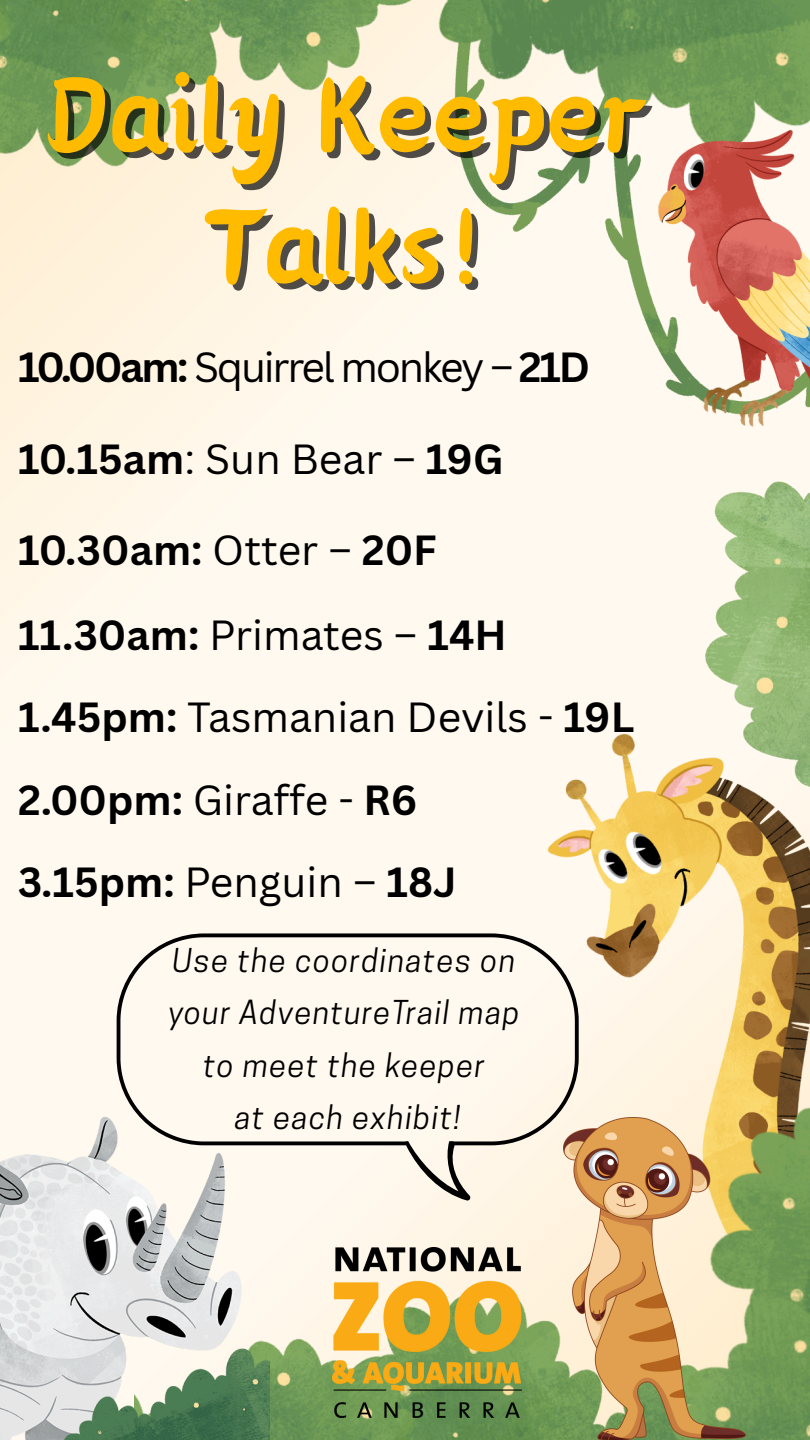
<style>
.page{position:relative;width:810px;height:1440px;background:#fff}
.page>*{position:absolute;margin:0;border:0;box-sizing:border-box;transform-origin:0 0}
.t1{font:133px "Canva Li";color:#fb0}
.t2{font:700 41px "Canva Sans";color:#000}
.t3{font:41px "Canva Sans";letter-spacing:-.055em;color:#000}
.t4{font:41px "Canva Sans";color:#000}
.t5{font:italic 30.9px "Cooper Hewitt";letter-spacing:.05em;color:#000}
.s1{font-weight:700}
.s2{font-weight:400}
</style>
<div class="page">
<img style="left:270px;top:1247px;width:219px;height:193px">
<img style="left:0;top:0;width:810px;height:1247px">
<img style="left:333px;top:1248px;width:156px;height:169px">
<img style="left:0;top:1055px;width:270px;height:385px">
<img style="left:489px;top:465px;width:321px;height:975px">
<img style="left:564px;top:1118px;width:181px;height:322px">
<svg style="left:117px;top:933px;width:462px;height:268px;fill:#fff9f0"></svg>
<h2 class="t1" style="left:44px;top:60px;width:604px">Daily Keeper</h2>
<h2 class="t1" style="left:202px;top:191px;width:288px">Talks!</h2>
<p class="t3" style="left:18px;top:338px;width:573px"><span class="s1">10.00am:</span> Squirrel monkey – <span class="s1">21D</span></p>
<p class="t2" style="left:18px;top:430px;width:487px">10.15am<span class="s2">: Sun Bear –</span> 19G</p>
<h1 class="t2" style="left:18px;top:521px;width:420px">10.30am: <span class="s2">Otter –</span> 20F</h1>
<h2 class="t2" style="left:18px;top:606px;width:490px">11.30am: <span class="s2">Primates –</span> 14H</h2>
<h2 class="t4" style="left:18px;top:689px;width:618px"><span class="s1">1.45pm:</span> Tasmanian Devils - <span class="s1">19L</span></h2>
<h2 class="t2" style="left:18px;top:771px;width:401px">2.00pm: <span class="s2">Giraffe -</span> R6</h2>
<h2 class="t2" style="left:18px;top:854px;width:440px">3.15pm: <span class="s2">Penguin –</span> 18J</h2>
<h2 class="t5" style="left:172px;top:949px;width:344px">Use the coordinates on</h2>
<p class="t5" style="left:168px;top:1001px;width:352px">your AdventureTrail map</p>
<p class="t5" style="left:203px;top:1054px;width:283px">to meet the keeper</p>
<p class="t5" style="left:235px;top:1106px;width:227px">at each exhibit!</p>
</div>
